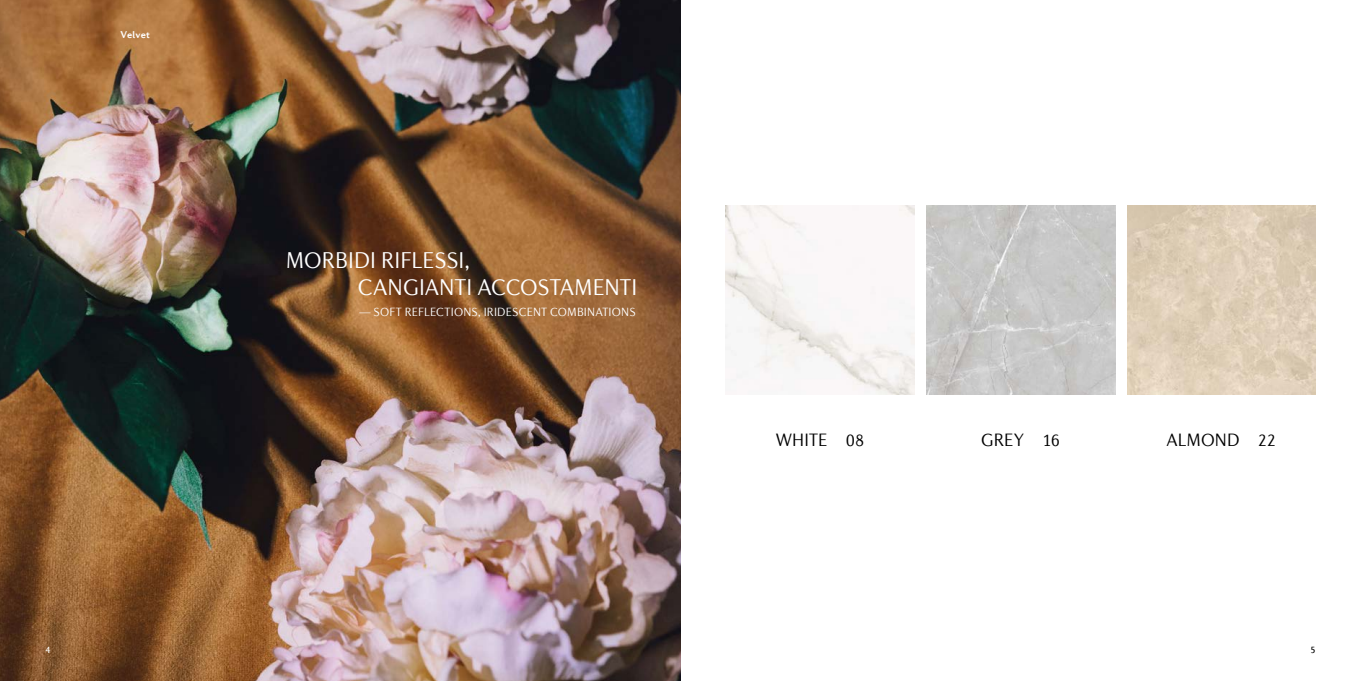
<style>
.page{position:relative;width:1361px;height:681px;background:#fff}
.page>*{position:absolute;margin:0;border:0;box-sizing:border-box;transform-origin:0 0}
.t1{font:300 23px/27.6px "Diverda Sans Com";color:#fff}
.t2{font:300 18px "Diverda Sans Com";letter-spacing:.005em;color:#000}
.t3{font:300 12px "Diverda Sans Com";letter-spacing:.015em;color:#fff}
.t4{font:700 10px "Diverda Sans Com";letter-spacing:.015em;color:#fff}
.t5{font:10px "Diverda Sans Com";color:#000}
.t6{font:10px "Diverda Sans Com";color:#fff}
</style>
<div class="page">
<img style="left:0;top:0;width:680px;height:680px">
<img style="left:726px;top:205px;width:188px;height:189px">
<img style="left:926px;top:205px;width:189px;height:189px">
<img style="left:1127px;top:205px;width:188px;height:189px">
<p class="t4" style="left:121px;top:29px;width:31px">Velvet</p>
<p class="t6" style="left:45px;top:643px;width:7px">4</p>
<h1 class="t1" style="left:358px;top:246px;width:281px;text-indent:-72px">MORBIDI RIFLESSI,<br>CANGIANTI ACCOSTAMENTI</h1>
<p class="t3" style="left:359px;top:305px;width:278px">— SOFT REFLECTIONS, IRIDESCENT COMBINATIONS</p>
<h2 class="t2" style="left:776px;top:430px;width:90px">WHITE 08</h2>
<h2 class="t2" style="left:981px;top:430px;width:80px">GREY 16</h2>
<h2 class="t2" style="left:1166px;top:430px;width:111px">ALMOND 22</h2>
<p class="t5" style="left:1310px;top:643px;width:7px">5</p>
</div>
